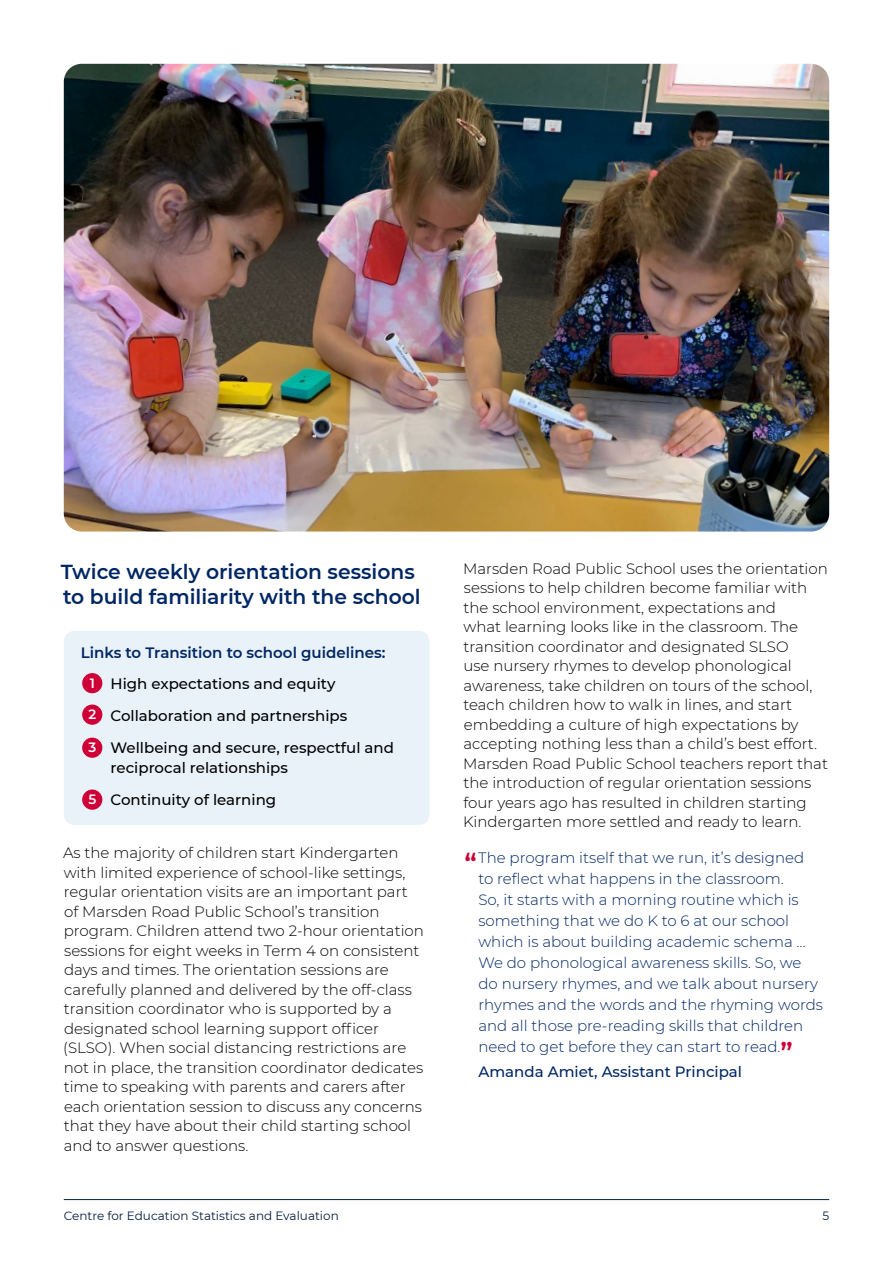
<style>
.page{position:relative;width:893px;height:1263px;background:#fff}
.page>*{position:absolute;margin:0;border:0;box-sizing:border-box;transform-origin:0 0}
.t1{font:600 20.25px/25.5px "Montserrat";color:#002664}
.Body_text_-_no_right{font:300 15px/19.5px "Montserrat";color:#000}
.Pull_quotes_-_no_rig{font:300 15px/21px "Montserrat";color:#002664}
.TTS_guidelines{font:500 15px/19.5px "Montserrat";color:#000}
.t2{font:600 15px "Montserrat";color:#002664}
.Pull_quote_source{font:500 15px "Montserrat";color:#002664}
.t3{font:600 13.5px "Montserrat";color:#fff}
.t4{font:12px "Montserrat";color:#041e42}
.s1{font-weight:600;font-size:27px;color:#ce0037}
</style>
<div class="page">
<hr style="left:64px;top:1199px;width:765px;height:1px;background:#041e42">
<div style="left:64px;top:631px;width:365px;height:194px;background:#e9f1f9;border-radius:11px"></div>
<div style="left:82px;top:673px;width:20px;height:20px;background:#ce0037;border-radius:50%"></div>
<div style="left:82px;top:704px;width:20px;height:21px;background:#ce0037;border-radius:50%"></div>
<div style="left:82px;top:738px;width:20px;height:20px;background:#ce0037;border-radius:50%"></div>
<div style="left:82px;top:789px;width:20px;height:21px;background:#ce0037;border-radius:50%"></div>
<img style="left:64px;top:64px;width:765px;height:467px">
<h3 class="t1" style="left:61px;top:558px;width:362px">Twice weekly orientation sessions to build familiarity with the school</h3>
<h4 class="t2" style="left:81px;top:642px;width:306px">Links to Transition to school guidelines:</h4>
<p class="TTS_guidelines" style="left:111px;top:673px;width:226px">High expectations and equity</p>
<p class="TTS_guidelines" style="left:111px;top:705px;width:238px">Collaboration and partnerships</p>
<p class="TTS_guidelines" style="left:111px;top:737px;width:285px">Wellbeing and secure, respectful and reciprocal relationships</p>
<p class="TTS_guidelines" style="left:111px;top:789px;width:167px">Continuity of learning</p>
<p class="t3" style="left:90px;top:673px;width:7px">1</p>
<p class="t3" style="left:89px;top:705px;width:9px">2</p>
<p class="t3" style="left:88px;top:738px;width:9px">3</p>
<p class="t3" style="left:89px;top:790px;width:9px">5</p>
<p class="Body_text_-_no_right" style="left:63px;top:842px;width:362px">As the majority of children start Kindergarten with limited experience of school-like settings, regular orientation visits are an important part of Marsden Road Public School’s transition program. Children attend two 2-hour orientation sessions for eight weeks in Term 4 on consistent days and times. The orientation sessions are carefully planned and delivered by the off-class transition coordinator who is supported by a designated school learning support officer (SLSO). When social distancing restrictions are not in place, the transition coordinator dedicates time to speaking with parents and carers after each orientation session to discuss any concerns that they have about their child starting school and to answer questions.</p>
<p class="Body_text_-_no_right" style="left:463px;top:558px;width:366px">Marsden Road Public School uses the orientation sessions to help children become familiar with the school environment, expectations and<br>what learning looks like in the classroom. The transition coordinator and designated SLSO<br>use nursery rhymes to develop phonological awareness, take children on tours of the school, teach children how to walk in lines, and start embedding a culture of high expectations by accepting nothing less than a child’s best effort.<br>Marsden Road Public School teachers report that the introduction of regular orientation sessions four years ago has resulted in children starting Kindergarten more settled and ready to learn.</p>
<p class="Pull_quotes_-_no_rig" style="left:478px;top:847px;width:346px;text-indent:-14px"><span class="s1">“</span>The program itself that we run, it’s designed to reflect what happens in the classroom.<br>So, it starts with a morning routine which is something that we do K to 6 at our school which is about building academic schema … We do phonological awareness skills. So, we do nursery rhymes, and we talk about nursery rhymes and the words and the rhyming words and all those pre-reading skills that children need to get before they can start to read.<span class="s1">”</span></p>
<p class="Pull_quote_source" style="left:478px;top:1061px;width:265px">Amanda Amiet, Assistant Principal</p>
<p class="t4" style="left:64px;top:1208px;width:277px">Centre for Education Statistics and Evaluation</p>
<p class="t4" style="left:822px;top:1208px;width:8px">5</p>
</div>
